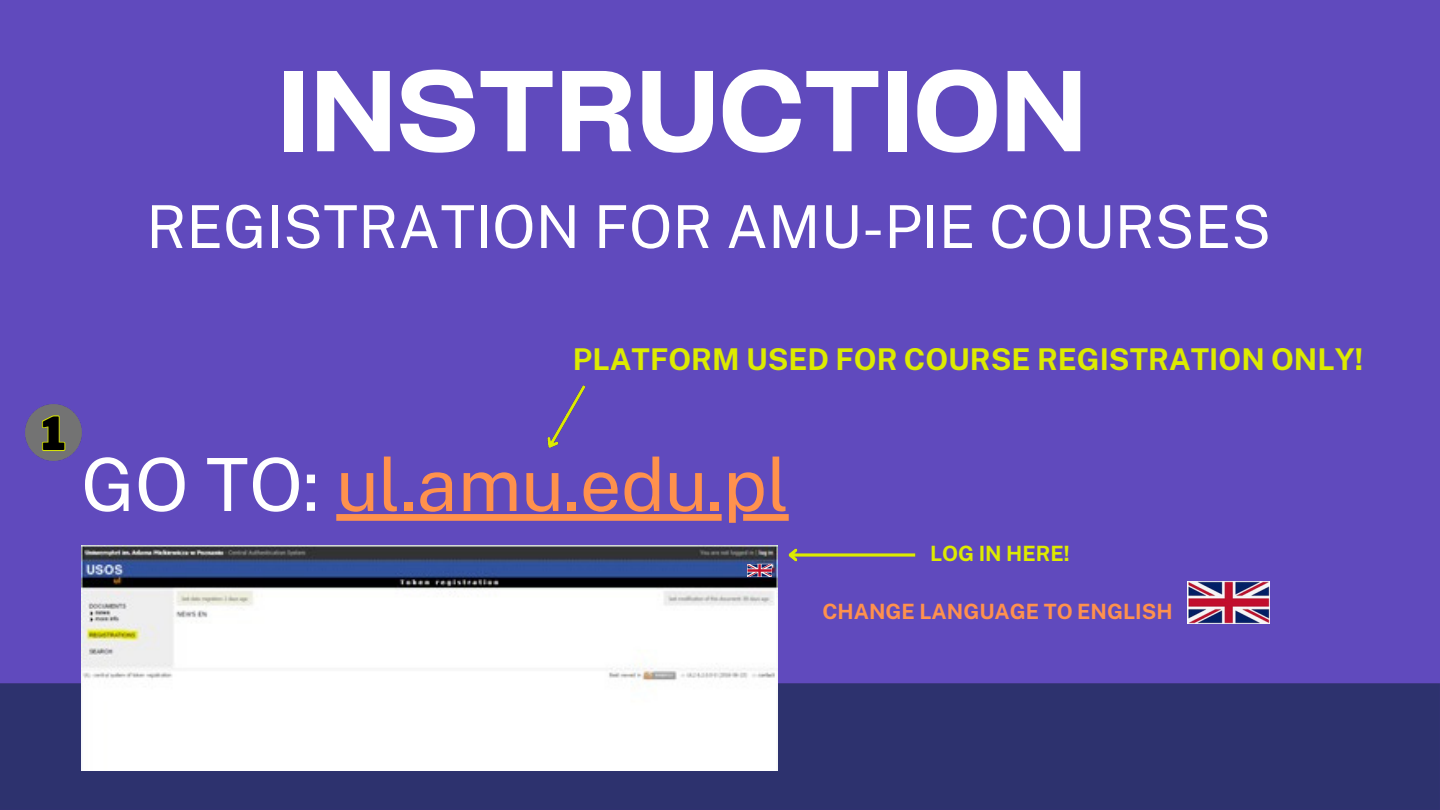
<style>
.page{position:relative;width:1440px;height:810px;background:#604abd}
.page>*{position:absolute;margin:0;border:0;box-sizing:border-box;transform-origin:0 0}
.t1{font:110px "Cy Grotesk Key Demi";color:#fff}
.t2{font:73.3px "Public Sans";color:#ff914d}
.t3{font:59.2px "Public Sans";color:#fff}
.t4{font:900 45.2px "Libre Franklin";color:#000}
.t5{font:700 30px "Public Sans";color:#ddeb00}
.t6{font:700 21.1px "Public Sans";color:#ff914d}
.t7{font:700 21.1px "Public Sans";color:#ddeb00}
.s1{color:#fff}
</style>
<div class="page">
<img style="left:547px;top:385px;width:39px;height:57px">
<img style="left:0;top:442px;width:1440px;height:368px">
<img style="left:82px;top:546px;width:695px;height:225px">
<img style="left:782px;top:544px;width:140px;height:22px">
<img style="left:1188px;top:581px;width:82px;height:42px">
<img style="left:748px;top:564px;width:24px;height:12px">
<img style="left:21px;top:404px;width:66px;height:62px">
<p class="t1" style="left:276px;top:41px;width:813px">INSTRUCTION</p>
<p class="t3" style="left:146px;top:192px;width:1126px">REGISTRATION FOR AMU-PIE COURSES</p>
<h2 class="t4" style="left:42px;top:406px;width:26px">1</h2>
<p class="t5" style="left:573px;top:342px;width:792px">PLATFORM USED FOR COURSE REGISTRATION ONLY!</p>
<p class="t2" style="left:81px;top:441px;width:709px"><span class="s1">GO TO:</span> ul.amu.edu.pl</p>
<p class="t7" style="left:930px;top:541px;width:141px">LOG IN HERE!</p>
<p class="t6" style="left:822px;top:599px;width:352px">CHANGE LANGUAGE TO ENGLISH</p>
</div>
